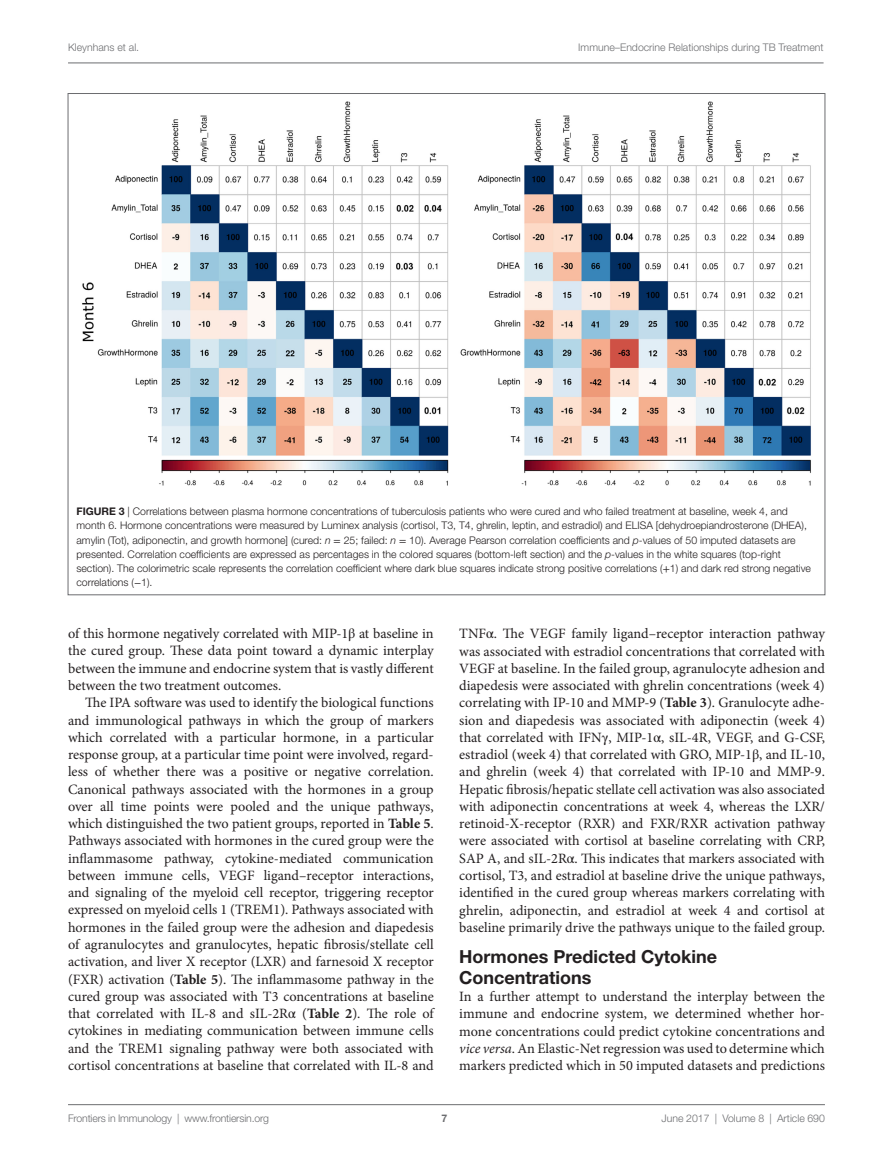
<style>
.page{position:relative;width:893px;height:1170px;background:#fff}
.page>*{position:absolute;margin:0;border:0;box-sizing:border-box;transform-origin:0 0}
.t1{font:700 18px/21px "Helvetica Neue LT Std";color:#231f20}
.t2{font:14.25px/17.2px "Minion Pro";letter-spacing:-.005em;color:#231f20;text-align:justify}
.t3{font:300 10.5px/14.2px "Helvetica Neue LT Std";color:#231f20}
.t4{font:300 10.5px "Helvetica Neue LT Std";color:#6c6d70}
.t5{font:700 10.5px "Helvetica Neue LT Std";color:#6c6d70}
.s1{font-weight:700}
.s2{font-style:italic}
.s3{font-family:"STIX General";font-weight:400}
.s4{font-family:"STIX General"}
</style>
<div class="page">
<img style="left:82px;top:102px;width:729px;height:383px">
<hr style="left:68px;top:1104px;width:757px;height:1px;background:#6c6d70">
<hr style="left:68px;top:63px;width:755px;height:1px;background:#6c6d70">
<p class="t4" style="left:68px;top:41px;width:73px">Kleynhans et al.</p>
<p class="t4" style="left:578px;top:41px;width:247px">Immune–Endocrine Relationships during TB Treatment</p>
<p class="t3" style="left:76px;top:504px;width:736px"><span class="s1">Figure 3</span> | Correlations between plasma hormone concentrations of tuberculosis patients who were cured and who failed treatment at baseline, week 4, and month 6. Hormone concentrations were measured by Luminex analysis (cortisol, T3, T4, ghrelin, leptin, and estradiol) and ELISA [dehydroepiandrosterone (DHEA), amylin (Tot), adiponectin, and growth hormone] (cured: <span class="s2">n</span> <span class="s3">=</span> 25; failed: <span class="s2">n</span> <span class="s3">=</span> 10). Average Pearson correlation coefficients and <span class="s2">p</span>-values of 50 imputed datasets are presented. Correlation coefficients are expressed as percentages in the colored squares (bottom-left section) and the <span class="s2">p</span>-values in the white squares (top-right section). The colorimetric scale represents the correlation coefficient where dark blue squares indicate strong positive correlations (<span class="s3">+</span>1) and dark red strong negative correlations (<span class="s3">−</span>1).</p>
<p class="t2" style="left:68px;top:625px;width:367px">of this hormone negatively correlated with MIP-1<span class="s4">β</span> at baseline in the cured group. These data point toward a dynamic interplay between the immune and endocrine system that is vastly different between the two treatment outcomes.</p>
<p class="t2" style="left:68px;top:694px;width:367px;text-indent:17px">The IPA software was used to identify the biological functions and immunological pathways in which the group of markers which correlated with a particular hormone, in a particular response group, at a particular time point were involved, regard&shy;less of whether there was a positive or negative correlation.<br>Canonical pathways associated with the hormones in a group over all time points were pooled and the unique pathways, which distinguished the two patient groups, reported in <span class="s1">Table 5</span>.<br>Pathways associated with hormones in the cured group were the inflammasome pathway, cytokine-mediated communication between immune cells, VEGF ligand–receptor interactions, and signaling of the myeloid cell receptor, triggering receptor expressed on myeloid cells 1 (TREM1). Pathways associated with hormones in the failed group were the adhesion and diapedesis of agranulocytes and granulocytes, hepatic fibrosis/stellate cell activation, and liver X receptor (LXR) and farnesoid X receptor (FXR) activation (<span class="s1">Table 5</span>). The inflammasome pathway in the cured group was associated with T3 concentrations at baseline that correlated with IL-8 and sIL-2R<span class="s4">α</span> (<span class="s1">Table 2</span>). The role of cytokines in mediating communication between immune cells and the TREM1 signaling pathway were both associated with cortisol concentrations at baseline that correlated with IL-8 and</p>
<p class="t2" style="left:459px;top:625px;width:367px">TNF<span class="s4">α</span>. The VEGF family ligand–receptor interaction pathway was associated with estradiol concentrations that correlated with VEGF at baseline. In the failed group, agranulocyte adhesion and diapedesis were associated with ghrelin concentrations (week 4) correlating with IP-10 and MMP-9 (<span class="s1">Table 3</span>). Granulocyte adhe&shy;sion and diapedesis was associated with adiponectin (week 4) that correlated with IFN<span class="s4">γ</span>, MIP-1<span class="s4">α</span>, sIL-4R, VEGF, and G-CSF, estradiol (week 4) that correlated with GRO, MIP-1<span class="s4">β</span>, and IL-10, and ghrelin (week 4) that correlated with IP-10 and MMP-9.<br>Hepatic fibrosis/hepatic stellate cell activation was also associated with adiponectin concentrations at week 4, whereas the LXR/ retinoid-X-receptor (RXR) and FXR/RXR activation pathway were associated with cortisol at baseline correlating with CRP, SAP A, and sIL-2R<span class="s4">α</span>. This indicates that markers associated with cortisol, T3, and estradiol at baseline drive the unique pathways, identified in the cured group whereas markers correlating with ghrelin, adiponectin, and estradiol at week 4 and cortisol at baseline primarily drive the pathways unique to the failed group.</p>
<p class="t1" style="left:459px;top:945px;width:259px">Hormones Predicted Cytokine<br>Concentrations</p>
<p class="t2" style="left:459px;top:987px;width:367px">In a further attempt to understand the interplay between the immune and endocrine system, we determined whether hor&shy;mone concentrations could predict cytokine concentrations and <span class="s2">vice versa</span>. An Elastic-Net regression was used to determine which markers predicted which in 50 imputed datasets and predictions</p>
<p class="t4" style="left:68px;top:1111px;width:203px">Frontiers in Immunology | www.frontiersin.org</p>
<p class="t4" style="left:662px;top:1111px;width:165px">June 2017 | Volume 8 | Article 690</p>
<p class="t5" style="left:441px;top:1111px;width:7px">7</p>
</div>
